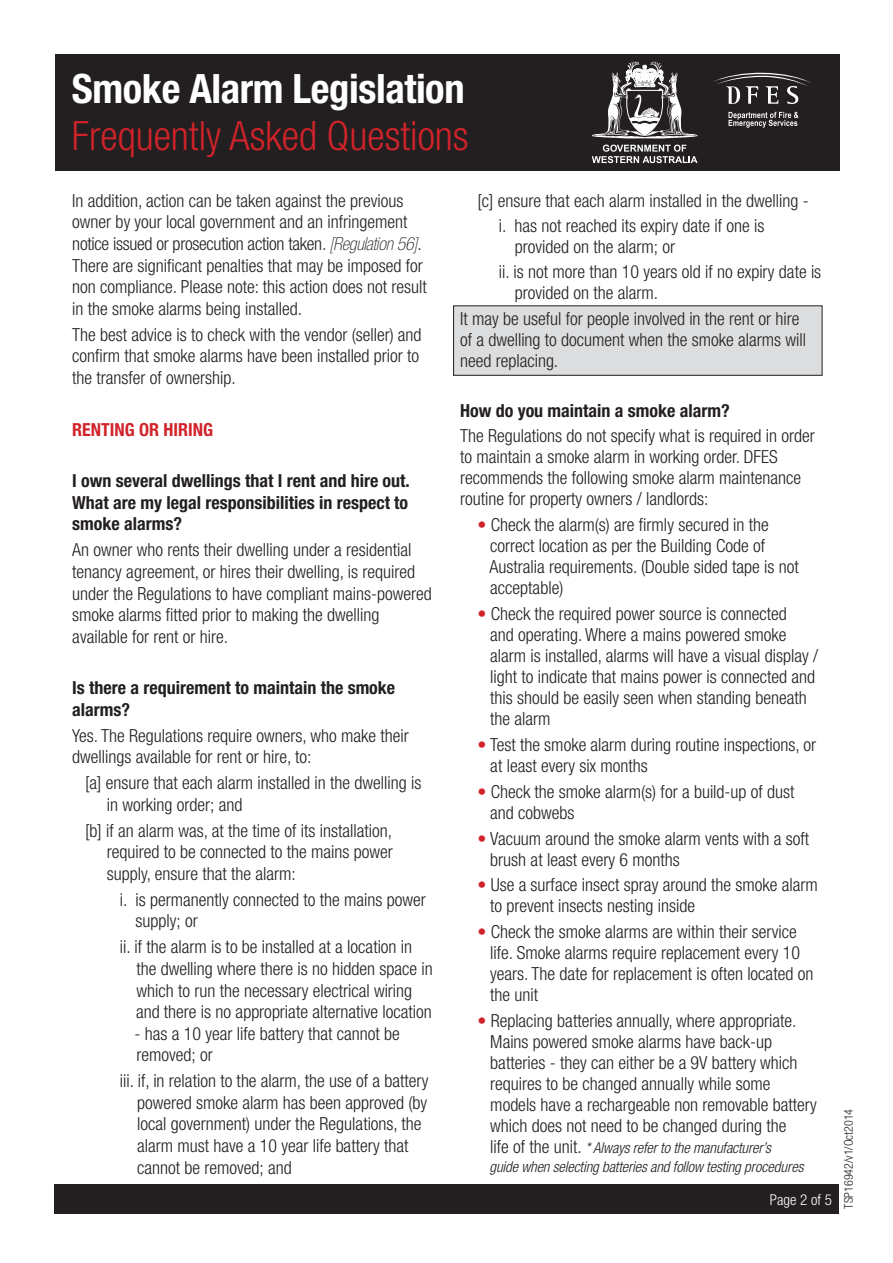
<style>
.page{position:relative;width:893px;height:1263px;background:#fff}
.page>*{position:absolute;margin:0;border:0;box-sizing:border-box;transform-origin:0 0}
.t1{font:300 condensed 40.5px "Helvetica Neue";color:#d1232a}
.t2{font:700 condensed 40.5px "Helvetica Neue";letter-spacing:-.01em;color:#fff}
.t3{font:300 condensed 18px/21px "Helvetica Neue";color:#231f20}
.t4{font:700 condensed 18px/21.6px "Helvetica Neue";color:#231f20;text-align:justify}
.t5{font:700 condensed 18px "Helvetica Neue";color:#d1232a}
.t6{font:italic 300 condensed 15px/18.8px "Helvetica Neue";letter-spacing:-.01em;color:#231f20}
.t7{font:300 condensed 15px "Helvetica Neue";color:#fff}
.t8{font:300 condensed 12px "Helvetica Neue";color:#231f20}
.s1{font-weight:100;font-style:italic}
.s2{color:#d1232a}
.s3{font-style:normal;font-size:18px}
</style>
<div class="page">
<div style="left:54px;top:1184px;width:785px;height:30px;background:#231f20"></div>
<div style="left:454px;top:306px;width:368px;height:69px;background:#dcdddf"></div>
<div style="left:55px;top:54px;width:785px;height:116px;background:#231f20"></div>
<svg style="left:592px;top:145px;width:105px;height:18px"></svg>
<svg style="left:592px;top:61px;width:106px;height:78px"></svg>
<svg style="left:728px;top:112px;width:70px;height:16px"></svg>
<svg style="left:714px;top:73px;width:97px;height:31px"></svg>
<p class="t2" style="left:72px;top:64px;width:394px">Smoke Alarm Legislation</p>
<p class="t1" style="left:72px;top:112px;width:398px">Frequently Asked Questions</p>
<p class="t3" style="left:72px;top:189px;width:356px;line-height:21.6px">In addition, action can be taken against the previous owner by your local government and an infringement notice issued or prosecution action taken. <span class="s1">[Regulation 56]</span>.<br>There are significant penalties that may be imposed for non compliance. Please note: this action does not result in the smoke alarms being installed.</p>
<p class="t3" style="left:72px;top:323px;width:351px;line-height:21.6px">The best advice is to check with the vendor (seller) and confirm that smoke alarms have been installed prior to the transfer of ownership.</p>
<p class="t5" style="left:72px;top:418px;width:142px">RENTING OR HIRING</p>
<p class="t4" style="left:72px;top:470px;width:339px">I own several dwellings that I rent and hire out.<br>What are my legal responsibilities in respect to smoke alarms?</p>
<p class="t3" style="left:72px;top:539px;width:361px;line-height:21.6px">An owner who rents their dwelling under a residential tenancy agreement, or hires their dwelling, is required under the Regulations to have compliant mains-powered smoke alarms fitted prior to making the dwelling available for rent or hire.</p>
<p class="t4" style="left:72px;top:677px;width:324px">Is there a requirement to maintain the smoke alarms?</p>
<p class="t3" style="left:72px;top:724px;width:338px;line-height:21.6px">Yes. The Regulations require owners, who make their dwellings available for rent or hire, to:</p>
<p class="t3" style="left:107px;top:772px;width:316px;line-height:21.6px;text-indent:-22px">[a] ensure that each alarm installed in the dwelling is in working order; and</p>
<p class="t3" style="left:107px;top:819px;width:287px;line-height:21.6px;text-align:justify;text-indent:-22px">[b] if an alarm was, at the time of its installation, required to be connected to the mains power supply, ensure that the alarm:</p>
<p class="t3" style="left:135px;top:888px;width:292px;line-height:21.6px;text-indent:-16px">i. is permanently connected to the mains power supply; or</p>
<p class="t3" style="left:136px;top:936px;width:298px;line-height:21.6px;text-indent:-16px">ii. if the alarm is to be installed at a location in the dwelling where there is no hidden space in which to run the necessary electrical wiring and there is no appropriate alternative location</p>
<p class="t3" style="left:135px;top:1022px;width:267px;line-height:21.6px">- has a 10 year life battery that cannot be removed; or</p>
<p class="t3" style="left:137px;top:1070px;width:293px;line-height:21.6px;text-indent:-17px">iii. if, in relation to the alarm, the use of a battery powered smoke alarm has been approved (by local government) under the Regulations, the alarm must have a 10 year life battery that cannot be removed; and</p>
<p class="t3" style="left:477px;top:190px;width:333px">[c] ensure that each alarm installed in the dwelling -</p>
<p class="t3" style="left:515px;top:215px;width:251px;text-indent:-16px">i. has not reached its expiry date if one is provided on the alarm; or</p>
<p class="t3" style="left:515px;top:261px;width:308px;text-indent:-16px">ii. is not more than 10 years old if no expiry date is provided on the alarm.</p>
<p class="t3" style="left:460px;top:307px;width:348px">It may be useful for people involved in the rent or hire of a dwelling to document when the smoke alarms will need replacing.</p>
<p class="t4" style="left:460px;top:400px;width:271px">How do you maintain a smoke alarm?</p>
<p class="t3" style="left:460px;top:425px;width:356px">The Regulations do not specify what is required in order to maintain a smoke alarm in working order. DFES recommends the following smoke alarm maintenance routine for property owners / landlords:</p>
<p class="t3" style="left:490px;top:514px;width:311px;text-indent:-12px"><span class="s2">•</span> Check the alarm(s) are firmly secured in the correct location as per the Building Code of Australia requirements. (Double sided tape is not acceptable)</p>
<p class="t3" style="left:490px;top:603px;width:329px;text-indent:-13px"><span class="s2">•</span> Check the required power source is connected<br>and operating. Where a mains powered smoke alarm is installed, alarms will have a visual display / light to indicate that mains power is connected and this should be easily seen when standing beneath the alarm</p>
<p class="t3" style="left:490px;top:734px;width:327px;text-indent:-13px"><span class="s2">•</span> Test the smoke alarm during routine inspections, or at least every six months</p>
<p class="t3" style="left:490px;top:781px;width:306px;text-indent:-13px"><span class="s2">•</span> Check the smoke alarm(s) for a build-up of dust and cobwebs</p>
<p class="t3" style="left:490px;top:827px;width:320px;text-indent:-13px"><span class="s2">•</span> Vacuum around the smoke alarm vents with a soft brush at least every 6 months</p>
<p class="t3" style="left:490px;top:874px;width:329px;text-indent:-13px"><span class="s2">•</span> Use a surface insect spray around the smoke alarm to prevent insects nesting inside</p>
<p class="t3" style="left:490px;top:921px;width:325px;text-indent:-13px"><span class="s2">•</span> Check the smoke alarms are within their service life. Smoke alarms require replacement every 10 years. The date for replacement is often located on the unit</p>
<p class="t3" style="left:490px;top:1010px;width:328px;text-indent:-13px"><span class="s2">•</span> Replacing batteries annually, where appropriate.<br>Mains powered smoke alarms have back-up batteries - they can either be a 9V battery which requires to be changed annually while some models have a rechargeable non removable battery which does not need to be changed during the</p>
<p class="t6" style="left:490px;top:1138px;width:316px"><span class="s3">life of the unit.</span> * Always refer to the manufacturer’s<br>guide when selecting batteries and follow testing procedures</p>
<p class="t7" style="left:770px;top:1191px;width:63px">Page 2 of 5</p>
<p class="t8" style="left:842px;top:1209px;width:102px;rotate:-90deg">TSP16942/v1/Oct2014</p>
</div>
